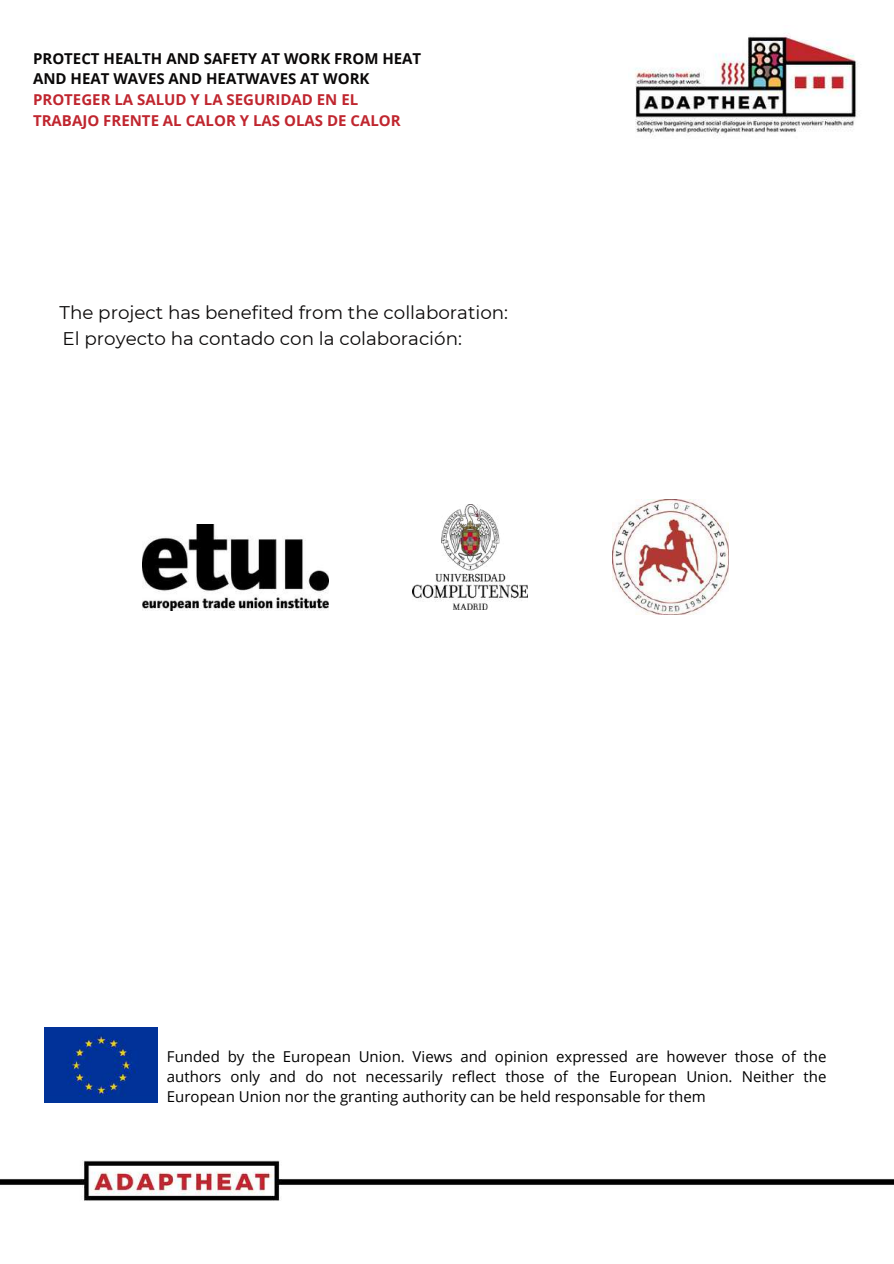
<style>
.page{position:relative;width:894px;height:1264px;background:#fff}
.page>*{position:absolute;margin:0;border:0;box-sizing:border-box;transform-origin:0 0}
.t1{font:18.3px/25.5px "Montserrat";color:#0a0808}
.t2{font:15px/20.2px "Open Sans";color:#000;text-align:justify}
.t3{font:700 15px/20.2px "Open Sans";color:#0a0808}
.t4{font:700 15px/20.2px "Open Sans";color:#c0262f}
</style>
<div class="page">
<img style="left:635px;top:33px;width:223px;height:103px">
<img style="left:0;top:1160px;width:893px;height:41px">
<img style="left:143px;top:524px;width:185px;height:86px">
<img style="left:412px;top:504px;width:116px;height:106px">
<img style="left:612px;top:499px;width:116px;height:116px">
<img style="left:45px;top:1027px;width:112px;height:75px">
<p class="t3" style="left:33px;top:48px;width:389px">PROTECT HEALTH AND SAFETY AT WORK FROM HEAT<br>AND HEAT WAVES AND HEATWAVES AT WORK</p>
<p class="t4" style="left:33px;top:89px;width:369px">PROTEGER LA SALUD Y LA SEGURIDAD EN EL<br>TRABAJO FRENTE AL CALOR Y LAS OLAS DE CALOR</p>
<p class="t1" style="left:60px;top:300px;width:450px">The project has benefited from the collaboration:<br>El proyecto ha contado con la colaboración:</p>
<p class="t2" style="left:167px;top:1045px;width:660px">Funded by the European Union. Views and opinion expressed are however those of the authors only and do not necessarily reflect those of the European Union. Neither the European Union nor the granting authority can be held responsable for them</p>
</div>
